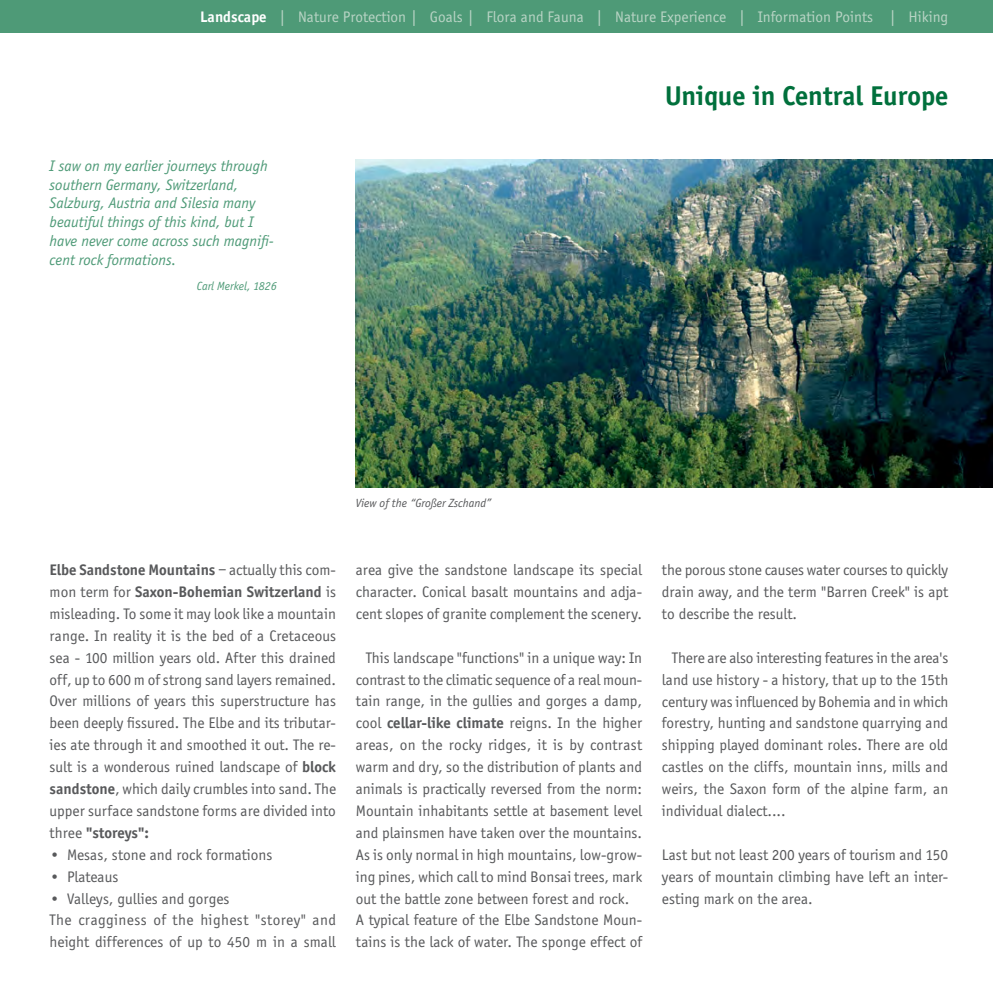
<style>
.page{position:relative;width:993px;height:993px;background:#fff}
.page>*{position:absolute;margin:0;border:0;box-sizing:border-box;transform-origin:0 0}
.t1{font:700 28px "Officina Sans CEEF";color:#00703c}
.t2{font:15.75px/21.9px "Officina Sans CEEF";color:#58595b;text-align:justify}
.t3{font:italic 15.75px/18.9px "Officina Sans CEEF";color:#4e9a77}
.t4{font:15.75px "Officina Sans CEEF";color:#b9d4c5}
.t5{font:italic 12.25px "Officina Sans CEEF";color:#58595b}
.t6{font:italic 12.25px "Officina Sans CEEF";color:#4e9a77}
.s1{font-weight:700;color:#fff}
.s2{font-weight:700}
</style>
<div class="page">
<div style="left:0;top:0;width:992px;height:33px;background:#4e9a77"></div>
<img style="left:356px;top:159px;width:636px;height:328px">
<p class="t4" style="left:200px;top:8px;width:749px"><span class="s1">Landscape</span> | Nature Protection | Goals | Flora and Fauna | Nature Experience | Information Points | Hiking</p>
<p class="t3" style="left:50px;top:156px;width:225px">I saw on my earlier journeys through southern Germany, Switzerland, Salzburg, Austria and Silesia many beautiful things of this kind, but I have never come across such magnifi&shy;cent rock formations.</p>
<p class="t6" style="left:197px;top:279px;width:81px">Carl Merkel, 1826</p>
<h1 class="t1" style="left:665px;top:79px;width:284px">Unique in Central Europe</h1>
<p class="t5" style="left:356px;top:496px;width:137px">View of the “Großer Zschand”</p>
<p class="t2" style="left:50px;top:559px;width:288px"><span class="s2">Elbe Sandstone Mountains</span> – actually this com&shy;mon term for <span class="s2">Saxon-Bohemian Switzerland</span> is misleading. To some it may look like a mountain range. In reality it is the bed of a Cretaceous sea - 100 million years old. After this drained off, up to 600 m of strong sand layers remained.<br>Over millions of years this superstructure has been deeply fissured. The Elbe and its tributar&shy;ies ate through it and smoothed it out. The re&shy;sult is a wonderous ruined landscape of <span class="s2">block sandstone</span>, which daily crumbles into sand. The upper surface sandstone forms are divided into three <span class="s2">"storeys":</span></p>
<p class="t2" style="left:50px;top:843px;width:224px">• Mesas, stone and rock formations</p>
<p class="t2" style="left:50px;top:865px;width:70px">• Plateaus</p>
<p class="t2" style="left:50px;top:887px;width:288px;text-align:left">• Valleys, gullies and gorges<br>The cragginess of the highest "storey" and height differences of up to 450 m in a small</p>
<p class="t2" style="left:356px;top:559px;width:288px">area give the sandstone landscape its special character. Conical basalt mountains and adja&shy;cent slopes of granite complement the scenery.</p>
<p class="t2" style="left:356px;top:646px;width:288px;text-align:left;text-indent:10px">This landscape "functions" in a unique way: In contrast to the climatic sequence of a real moun&shy;tain range, in the gullies and gorges a damp, cool <span class="s2">cellar-like climate</span> reigns. In the higher areas, on the rocky ridges, it is by contrast warm and dry, so the distribution of plants and animals is practically reversed from the norm:<br>Mountain inhabitants settle at basement level and plainsmen have taken over the mountains.<br>As is only normal in high mountains, low-grow&shy;ing pines, which call to mind Bonsai trees, mark out the battle zone between forest and rock.<br>A typical feature of the Elbe Sandstone Moun&shy;tains is the lack of water. The sponge effect of</p>
<p class="t2" style="left:661px;top:559px;width:288px">the porous stone causes water courses to quickly drain away, and the term "Barren Creek" is apt to describe the result.</p>
<p class="t2" style="left:661px;top:646px;width:288px;text-indent:10px">There are also interesting features in the area's land use history - a history, that up to the 15th century was influenced by Bohemia and in which forestry, hunting and sandstone quarrying and shipping played dominant roles. There are old castles on the cliffs, mountain inns, mills and weirs, the Saxon form of the alpine farm, an individual dialect....</p>
<p class="t2" style="left:661px;top:843px;width:288px">Last but not least 200 years of tourism and 150 years of mountain climbing have left an inter&shy;esting mark on the area.</p>
</div>
